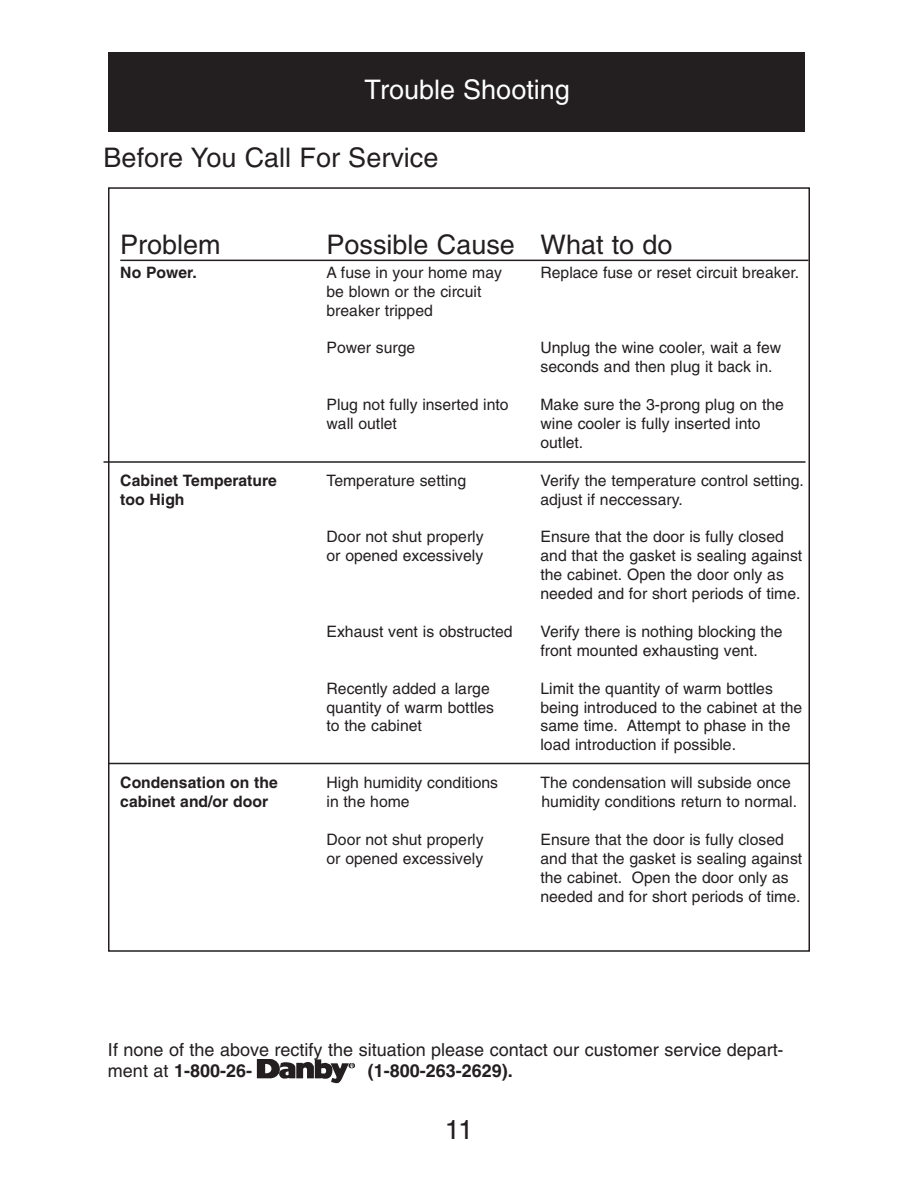
<style>
.page{position:relative;width:918px;height:1188px;background:#fff}
.page>*{position:absolute;margin:0;border:0;box-sizing:border-box;transform-origin:0 0}
.t1{font:27px "Helvetica";color:#231f20}
.t2{font:27px "Helvetica";color:#fff}
.t3{font:18px/21.6px "Helvetica";color:#231f20}
.t4{font:700 18px "Helvetica";color:#231f20}
.t5{font:15.75px/18.9px "Helvetica";color:#231f20}
.t6{font:700 15.75px "Helvetica";color:#231f20}
.s1{font-weight:700}
</style>
<div class="page">
<div style="left:108px;top:52px;width:697px;height:80px;background:#231f20"></div>
<hr style="left:120px;top:260px;width:688px;height:1px;background:#231f20">
<hr style="left:104px;top:461px;width:702px;height:2px;background:#231f20">
<hr style="left:108px;top:763px;width:702px;height:1px;background:#231f20">
<svg style="left:257px;top:1059px;width:97px;height:24px"></svg>
<h1 class="t2" style="left:365px;top:79px;width:207px">Trouble Shooting</h1>
<h1 class="t1" style="left:104px;top:147px;width:336px">Before You Call For Service</h1>
<h1 class="t1" style="left:120px;top:234px;width:102px">Problem</h1>
<h1 class="t1" style="left:327px;top:234px;width:348px">Possible Cause What to do</h1>
<p class="t6" style="left:120px;top:266px;width:78px">No Power.</p>
<p class="t5" style="left:327px;top:264px;width:177px">A fuse in your home may</p>
<p class="t5" style="left:541px;top:264px;width:260px">Replace fuse or reset circuit breaker.</p>
<p class="t5" style="left:327px;top:283px;width:156px">be blown or the circuit breaker tripped</p>
<p class="t5" style="left:327px;top:340px;width:90px">Power surge</p>
<p class="t5" style="left:540px;top:340px;width:242px">Unplug the wine cooler, wait a few seconds and then plug it back in.</p>
<p class="t5" style="left:327px;top:397px;width:184px">Plug not fully inserted into</p>
<p class="t5" style="left:541px;top:397px;width:245px">Make sure the 3-prong plug on the</p>
<p class="t5" style="left:327px;top:416px;width:72px">wall outlet</p>
<p class="t5" style="left:540px;top:416px;width:222px">wine cooler is fully inserted into outlet.</p>
<p class="t6" style="left:120px;top:474px;width:158px">Cabinet Temperature</p>
<p class="t5" style="left:327px;top:472px;width:141px">Temperature setting</p>
<p class="t5" style="left:540px;top:472px;width:265px">Verify the temperature control setting.</p>
<p class="t6" style="left:120px;top:493px;width:66px">too High</p>
<p class="t5" style="left:540px;top:491px;width:144px">adjust if neccessary.</p>
<p class="t5" style="left:327px;top:529px;width:159px">Door not shut properly</p>
<p class="t5" style="left:541px;top:529px;width:245px">Ensure that the door is fully closed</p>
<p class="t5" style="left:327px;top:548px;width:158px">or opened excessively</p>
<p class="t5" style="left:540px;top:548px;width:263px">and that the gasket is sealing against the cabinet. Open the door only as needed and for short periods of time.</p>
<p class="t5" style="left:327px;top:623px;width:188px">Exhaust vent is obstructed</p>
<p class="t5" style="left:540px;top:623px;width:244px">Verify there is nothing blocking the front mounted exhausting vent.</p>
<p class="t5" style="left:327px;top:680px;width:165px">Recently added a large</p>
<p class="t5" style="left:541px;top:680px;width:234px">Limit the quantity of warm bottles</p>
<p class="t5" style="left:327px;top:699px;width:169px">quantity of warm bottles</p>
<p class="t5" style="left:540px;top:699px;width:263px">being introduced to the cabinet at the</p>
<p class="t5" style="left:327px;top:718px;width:97px">to the cabinet</p>
<p class="t5" style="left:540px;top:718px;width:251px">same time. Attempt to phase in the load introduction if possible.</p>
<p class="t6" style="left:120px;top:776px;width:159px">Condensation on the</p>
<p class="t5" style="left:327px;top:775px;width:173px">High humidity conditions</p>
<p class="t5" style="left:541px;top:775px;width:252px">The condensation will subside once</p>
<p class="t6" style="left:120px;top:795px;width:149px">cabinet and/or door</p>
<p class="t5" style="left:327px;top:794px;width:85px">in the home</p>
<p class="t5" style="left:541px;top:794px;width:257px">humidity conditions return to normal.</p>
<p class="t5" style="left:327px;top:831px;width:159px">Door not shut properly</p>
<p class="t5" style="left:541px;top:831px;width:245px">Ensure that the door is fully closed</p>
<p class="t5" style="left:327px;top:850px;width:158px">or opened excessively</p>
<p class="t5" style="left:540px;top:850px;width:263px">and that the gasket is sealing against the cabinet. Open the door only as needed and for short periods of time.</p>
<p class="t3" style="left:108px;top:1040px;width:677px">If none of the above rectify the situation please contact our customer service depart&shy;ment at <span class="s1">1-800-26-</span></p>
<p class="t4" style="left:368px;top:1064px;width:147px">(1-800-263-2629).</p>
<h1 class="t1" style="left:445px;top:1120px;width:30px">11</h1>
</div>
